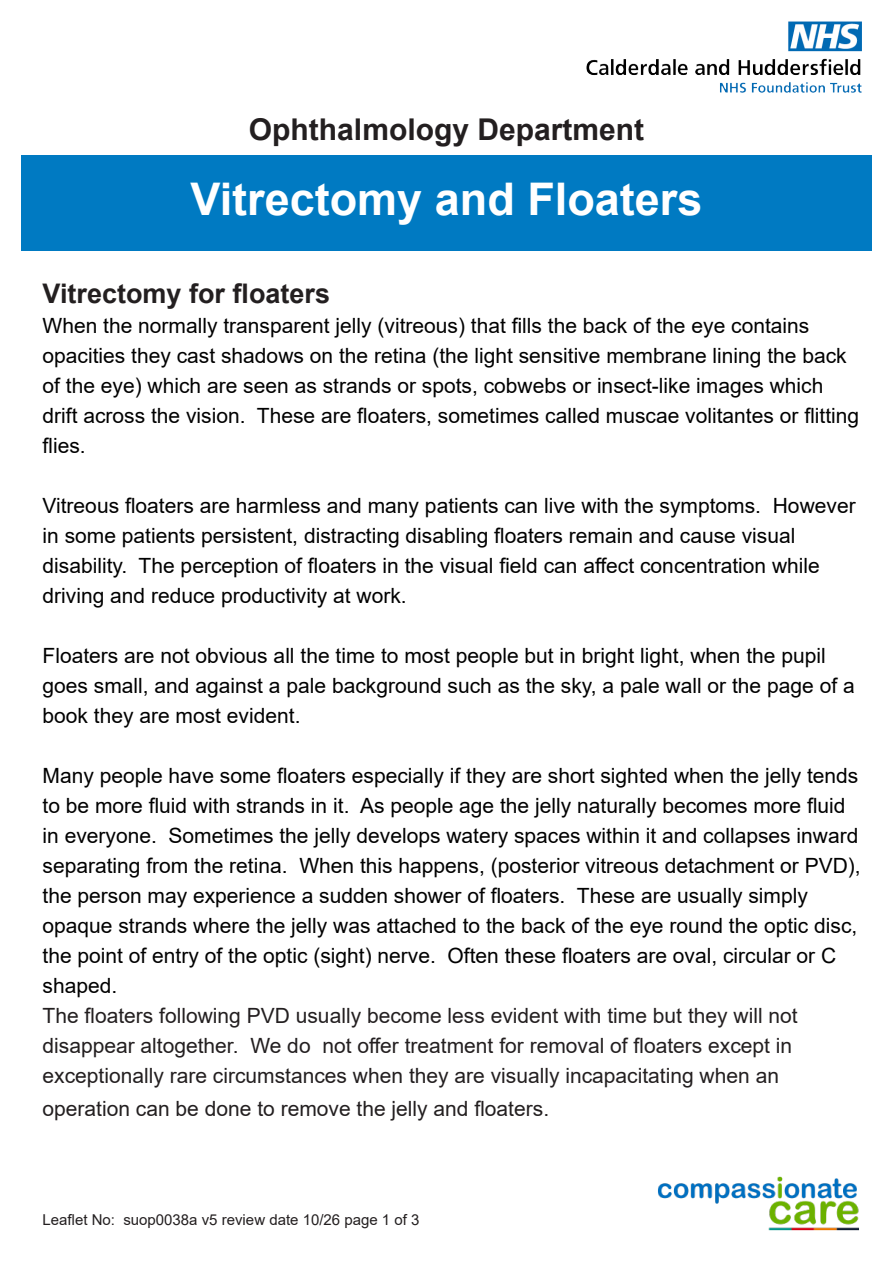
<style>
.page{position:relative;width:893px;height:1263px;background:#fff}
.page>*{position:absolute;margin:0;border:0;box-sizing:border-box;transform-origin:0 0}
.t1{font:700 45px "Arial";color:#fff}
.t2{font:700 30px "Arial";color:#231f20}
.t3{font:700 27px "Arial";color:#231f20}
.t4{font:21px/30px "Arial";color:#000}
.t5{font:21px/30px "Arial";color:#231f20}
.t6{font:15px "Arial";color:#231f20}
</style>
<div class="page">
<img style="left:586px;top:21px;width:276px;height:71px">
<img style="left:658px;top:1176px;width:201px;height:55px">
<div style="left:21px;top:155px;width:851px;height:96px;background:#007ac2"></div>
<p class="t2" style="left:249px;top:109px;width:397px">Ophthalmology Department</p>
<p class="t1" style="left:191px;top:167px;width:513px">Vitrectomy and Floaters</p>
<p class="t3" style="left:43px;top:275px;width:289px">Vitrectomy for floaters</p>
<p class="t4" style="left:43px;top:311px;width:818px">When the normally transparent jelly (vitreous) that fills the back of the eye contains opacities they cast shadows on the retina (the light sensitive membrane lining the back of the eye) which are seen as strands or spots, cobwebs or insect-like images which drift across the vision. These are floaters, sometimes called muscae volitantes or flitting flies.</p>
<p class="t4" style="left:43px;top:491px;width:815px">Vitreous floaters are harmless and many patients can live with the symptoms. However in some patients persistent, distracting disabling floaters remain and cause visual disability. The perception of floaters in the visual field can affect concentration while driving and reduce productivity at work.</p>
<p class="t4" style="left:43px;top:641px;width:814px">Floaters are not obvious all the time to most people but in bright light, when the pupil goes small, and against a pale background such as the sky, a pale wall or the page of a book they are most evident.</p>
<p class="t4" style="left:43px;top:761px;width:820px">Many people have some floaters especially if they are short sighted when the jelly tends to be more fluid with strands in it. As people age the jelly naturally becomes more fluid in everyone. Sometimes the jelly develops watery spaces within it and collapses inward separating from the retina. When this happens, (posterior vitreous detachment or PVD), the person may experience a sudden shower of floaters. These are usually simply opaque strands where the jelly was attached to the back of the eye round the optic disc, the point of entry of the optic (sight) nerve. Often these floaters are oval, circular or C shaped.</p>
<p class="t5" style="left:43px;top:1001px;width:757px">The floaters following PVD usually become less evident with time but they will not disappear altogether. We do not offer treatment for removal of floaters except in exceptionally rare circumstances when they are visually incapacitating when an</p>
<p class="t5" style="left:43px;top:1094px;width:508px">operation can be done to remove the jelly and floaters.</p>
<p class="t6" style="left:43px;top:1209px;width:378px">Leaflet No: suop0038a v5 review date 10/26 page 1 of 3</p>
</div>
